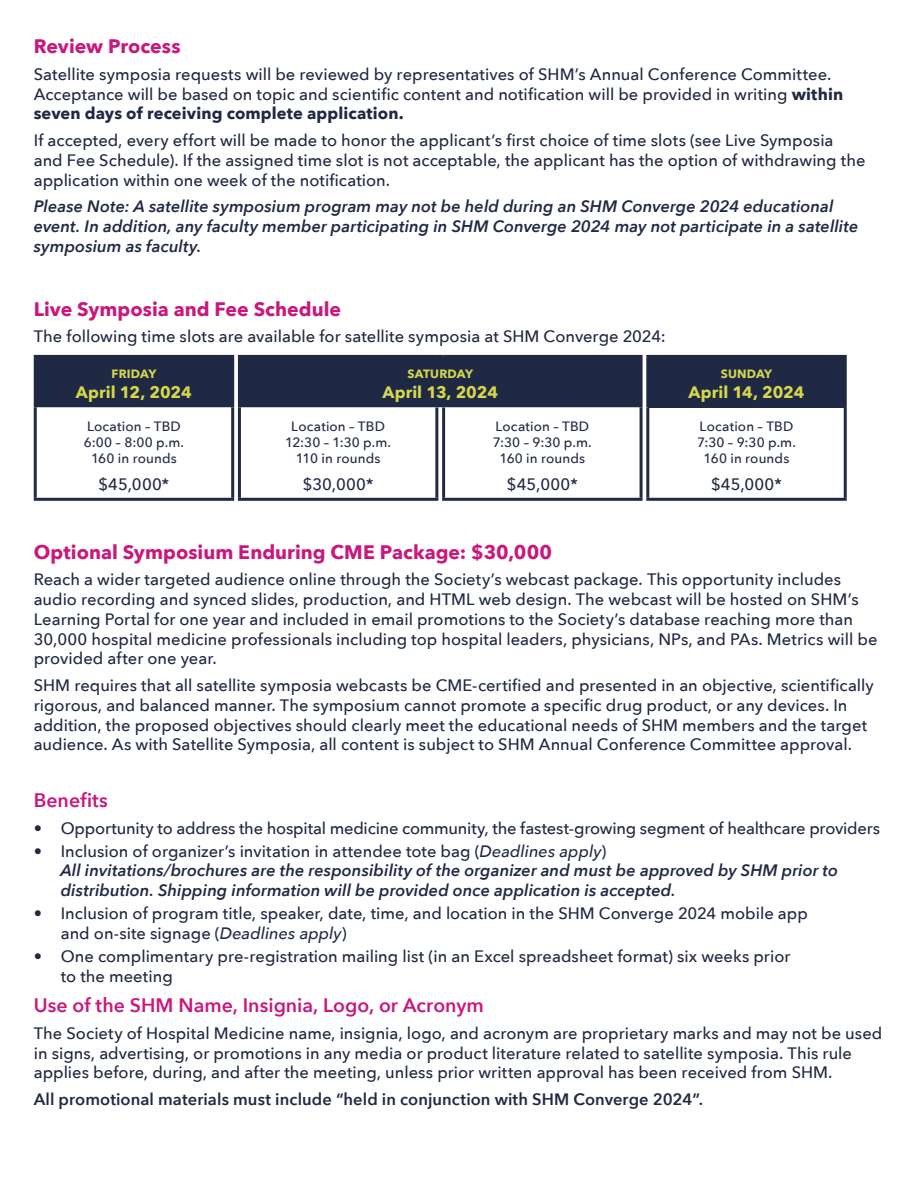
<style>
.page{position:relative;width:918px;height:1188px;background:#fff}
.page>*{position:absolute;margin:0;border:0;box-sizing:border-box;transform-origin:0 0}
.t1{font:700 19.5px "Avenir Next";color:#c9187d}
.t2{font:600 19.5px "Avenir Next";color:#c9187d}
.t3{font:500 16.5px/19.8px "Avenir Next";color:#202944}
.t4{font:italic 600 16.5px/19.8px "Avenir Next";letter-spacing:.005em;color:#202944}
.t5{font:600 16.5px "Avenir Next";letter-spacing:.005em;color:#202944}
.t6{font:700 16.5px "Avenir Next";color:#d5d74d}
.t7{font:500 13.5px/16.2px "Avenir Next";letter-spacing:.01em;color:#202944;text-align:center}
.t8{font:700 12px "Avenir Next";letter-spacing:.015em;color:#d5d74d}
.s1{font-weight:700}
.s2{font-weight:500;font-style:normal}
.s3{font-weight:500}
.s4{font-style:italic}
</style>
<div class="page">
<svg style="left:37px;top:407px;width:603px;height:92px"></svg>
<div style="left:648px;top:356px;width:197px;height:51px;background:#202944"></div>
<hr style="left:646px;top:355px;width:201px;height:3px;background:#202944">
<hr style="left:646px;top:358px;width:3px;height:49px;background:#202944">
<hr style="left:844px;top:358px;width:3px;height:49px;background:#202944">
<hr style="left:646px;top:407px;width:3px;height:91px;background:#202944">
<hr style="left:844px;top:407px;width:3px;height:91px;background:#202944">
<hr style="left:646px;top:498px;width:201px;height:3px;background:#202944">
<hr style="left:640px;top:358px;width:3px;height:49px;background:#202944">
<hr style="left:442px;top:407px;width:3px;height:91px;background:#202944">
<hr style="left:640px;top:407px;width:3px;height:91px;background:#202944">
<hr style="left:442px;top:498px;width:201px;height:3px;background:#202944">
<div style="left:37px;top:355px;width:603px;height:52px;background:#202944"></div>
<hr style="left:444px;top:355px;width:199px;height:3px;background:#202944">
<hr style="left:238px;top:407px;width:3px;height:91px;background:#202944">
<hr style="left:435px;top:407px;width:3px;height:91px;background:#202944">
<hr style="left:238px;top:498px;width:200px;height:3px;background:#202944">
<hr style="left:34px;top:355px;width:200px;height:3px;background:#202944">
<hr style="left:34px;top:358px;width:3px;height:49px;background:#202944">
<hr style="left:231px;top:358px;width:3px;height:49px;background:#202944">
<hr style="left:34px;top:407px;width:3px;height:91px;background:#202944">
<hr style="left:231px;top:407px;width:3px;height:91px;background:#202944">
<hr style="left:34px;top:498px;width:200px;height:3px;background:#202944">
<p class="t1" style="left:34px;top:30px;width:148px">Review Process</p>
<p class="t3" style="left:34px;top:64px;width:811px">Satellite symposia requests will be reviewed by representatives of SHM’s Annual Conference Committee.<br>Acceptance will be based on topic and scientific content and notification will be provided in writing <span class="s1">within seven days of receiving complete application.</span></p>
<p class="t3" style="left:34px;top:130px;width:833px">If accepted, every effort will be made to honor the applicant’s first choice of time slots (see Live Symposia and Fee Schedule). If the assigned time slot is not acceptable, the applicant has the option of withdrawing the application within one week of the notification.</p>
<p class="t4" style="left:34px;top:196px;width:826px">Please Note: A satellite symposium program may not be held during an SHM Converge 2024 educational event. In addition, any faculty member participating in SHM Converge 2024 may not participate in a satellite symposium as faculty.</p>
<p class="t1" style="left:34px;top:292px;width:309px">Live Symposia and Fee Schedule</p>
<p class="t3" style="left:34px;top:326px;width:634px">The following time slots are available for satellite symposia at SHM Converge 2024:</p>
<p class="t8" style="left:112px;top:363px;width:46px">FRIDAY</p>
<p class="t6" style="left:76px;top:378px;width:117px">April 12, 2024</p>
<p class="t8" style="left:407px;top:363px;width:67px">SATURDAY</p>
<p class="t6" style="left:382px;top:378px;width:117px">April 13, 2024</p>
<p class="t7" style="left:84px;top:417px;width:102px">Location – TBD<br>6:00 – 8:00 p.m.<br>160 in rounds</p>
<p class="t3" style="left:98px;top:473px;width:73px">$45,000*</p>
<p class="t7" style="left:285px;top:417px;width:107px">Location – TBD<br>12:30 – 1:30 p.m.<br>110 in rounds</p>
<p class="t3" style="left:303px;top:473px;width:72px">$30,000*</p>
<p class="t7" style="left:493px;top:417px;width:100px">Location – TBD<br>7:30 – 9:30 p.m.<br>160 in rounds</p>
<p class="t3" style="left:507px;top:473px;width:73px">$45,000*</p>
<p class="t8" style="left:721px;top:363px;width:53px">SUNDAY</p>
<p class="t6" style="left:689px;top:378px;width:117px">April 14, 2024</p>
<p class="t7" style="left:697px;top:417px;width:100px">Location – TBD<br>7:30 – 9:30 p.m.<br>160 in rounds</p>
<p class="t3" style="left:711px;top:473px;width:73px">$45,000*</p>
<p class="t1" style="left:34px;top:535px;width:520px">Optional Symposium Enduring CME Package: $30,000</p>
<p class="t3" style="left:34px;top:569px;width:845px">Reach a wider targeted audience online through the Society’s webcast package. This opportunity includes audio recording and synced slides, production, and HTML web design. The webcast will be hosted on SHM’s Learning Portal for one year and included in email promotions to the Society’s database reaching more than 30,000 hospital medicine professionals including top hospital leaders, physicians, NPs, and PAs. Metrics will be provided after one year.</p>
<p class="t3" style="left:34px;top:675px;width:842px">SHM requires that all satellite symposia webcasts be CME-certified and presented in an objective, scientifically rigorous, and balanced manner. The symposium cannot promote a specific drug product, or any devices. In addition, the proposed objectives should clearly meet the educational needs of SHM members and the target audience. As with Satellite Symposia, all content is subject to SHM Annual Conference Committee approval.</p>
<p class="t2" style="left:34px;top:784px;width:76px">Benefits</p>
<p class="t3" style="left:34px;top:817px;width:848px">• Opportunity to address the hospital medicine community, the fastest-growing segment of healthcare providers</p>
<p class="t4" style="left:61px;top:841px;width:779px;text-indent:-27px"><span class="s2">• Inclusion of organizer’s invitation in attendee tote bag (</span><span class="s3">Deadlines apply</span><span class="s2">)<br></span>All invitations/brochures are the responsibility of the organizer and must be approved by SHM prior to distribution. Shipping information will be provided once application is accepted.</p>
<p class="t3" style="left:61px;top:903px;width:749px;text-indent:-27px">• Inclusion of program title, speaker, date, time, and location in the SHM Converge 2024 mobile app and on-site signage (<span class="s4">Deadlines apply</span>)</p>
<p class="t3" style="left:61px;top:946px;width:731px;text-indent:-27px">• One complimentary pre-registration mailing list (in an Excel spreadsheet format) six weeks prior to the meeting</p>
<p class="t2" style="left:34px;top:989px;width:452px">Use of the SHM Name, Insignia, Logo, or Acronym</p>
<p class="t3" style="left:34px;top:1023px;width:850px">The Society of Hospital Medicine name, insignia, logo, and acronym are proprietary marks and may not be used in signs, advertising, or promotions in any media or product literature related to satellite symposia. This rule applies before, during, and after the meeting, unless prior written approval has been received from SHM.</p>
<p class="t5" style="left:34px;top:1085px;width:671px">All promotional materials must include “held in conjunction with SHM Converge 2024”.</p>
</div>
